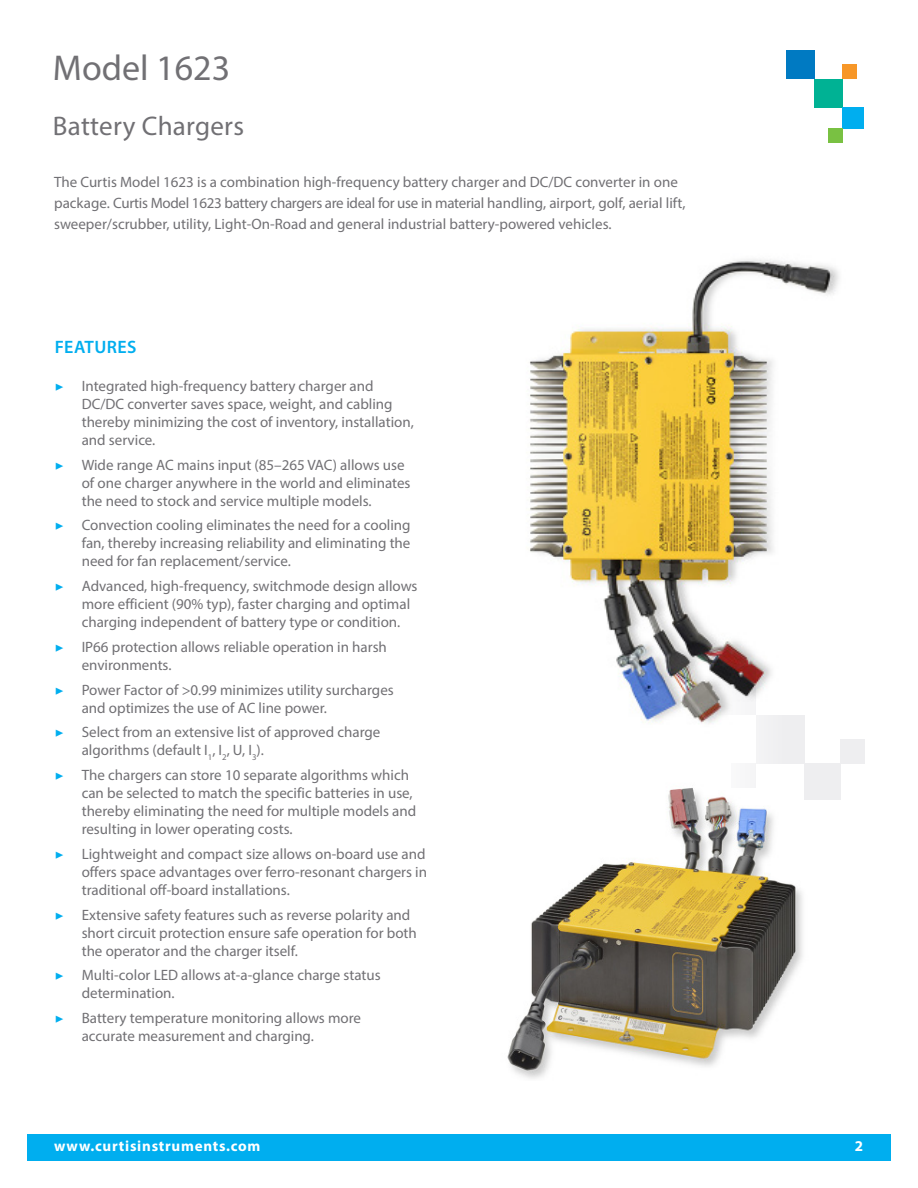
<style>
.page{position:relative;width:918px;height:1188px;background:#fff}
.page>*{position:absolute;margin:0;border:0;box-sizing:border-box;transform-origin:0 0}
.t1{font:36px "Myriad Pro";color:#717074}
.t2{font:27px "Myriad Pro";letter-spacing:.01em;color:#717074}
.t3{font:600 18px "Myriad Pro";letter-spacing:.025em;color:#00aeef}
.t4{font:15px/18px "Myriad Pro";color:#717074}
.t5{font:700 15px "Myriad Pro";letter-spacing:.05em;color:#fff}
.s1{font-family:"Minion Pro";color:#00aeef}
</style>
<div class="page">
<div style="left:27px;top:1134px;width:864px;height:27px;background:#00aeef"></div>
<div style="left:756px;top:715px;width:48px;height:48px;background:#eeeef0"></div>
<div style="left:804px;top:763px;width:37px;height:37px;background:#eeeef0"></div>
<div style="left:732px;top:763px;width:24px;height:25px;background:#f7f7f8"></div>
<div style="left:841px;top:739px;width:24px;height:24px;background:#eeeef0"></div>
<div style="left:786px;top:51px;width:29px;height:28px;background:#007ac2"></div>
<div style="left:815px;top:79px;width:28px;height:28px;background:#00b294"></div>
<div style="left:843px;top:107px;width:21px;height:21px;background:#00aeef"></div>
<div style="left:843px;top:65px;width:14px;height:14px;background:#f79728"></div>
<div style="left:829px;top:128px;width:14px;height:14px;background:#79c142"></div>
<img style="left:529px;top:259px;width:310px;height:474px">
<img style="left:507px;top:788px;width:296px;height:291px">
<h1 class="t1" style="left:53px;top:46px;width:179px">Model 1623</h1>
<h2 class="t2" style="left:53px;top:110px;width:193px">Battery Chargers</h2>
<p class="t4" style="left:54px;top:171px;width:633px;line-height:21px">The Curtis Model 1623 is a combination high-frequency battery charger and DC/DC converter in one package. Curtis Model 1623 battery chargers are ideal for use in material handling, airport, golf, aerial lift, sweeper/scrubber, utility, Light-On-Road and general industrial battery-powered vehicles.</p>
<p class="t3" style="left:55px;top:335px;width:83px">FEATURES</p>
<p class="t4" style="left:82px;top:377px;width:334px;text-indent:-27px"><span class="s1">▶</span> Integrated high-frequency battery charger and DC/DC converter saves space, weight, and cabling thereby minimizing the cost of inventory, installation, and service.</p>
<p class="t4" style="left:82px;top:455px;width:330px;text-indent:-27px"><span class="s1">▶</span> Wide range AC mains input (85–265 VAC) allows use of one charger anywhere in the world and eliminates the need to stock and service multiple models.</p>
<p class="t4" style="left:82px;top:516px;width:330px;text-align:justify;text-indent:-27px"><span class="s1">▶</span> Convection cooling eliminates the need for a cooling fan, thereby increasing reliability and eliminating the need for fan replacement/service.</p>
<p class="t4" style="left:82px;top:577px;width:337px;text-indent:-27px"><span class="s1">▶</span> Advanced, high-frequency, switchmode design allows more efficient (90% typ), faster charging and optimal charging independent of battery type or condition.</p>
<p class="t4" style="left:82px;top:638px;width:307px;text-indent:-27px"><span class="s1">▶</span> IP66 protection allows reliable operation in harsh environments.</p>
<p class="t4" style="left:82px;top:680px;width:314px;text-indent:-27px"><span class="s1">▶</span> Power Factor of &gt;0.99 minimizes utility surcharges and optimizes the use of AC line power.</p>
<p class="t4" style="left:82px;top:723px;width:300px;text-indent:-27px"><span class="s1">▶</span> Select from an extensive list of approved charge algorithms (default I<sub>1</sub>, I<sub>2</sub>, U, I<sub>3</sub>).</p>
<p class="t4" style="left:82px;top:766px;width:336px;text-indent:-27px"><span class="s1">▶</span> The chargers can store 10 separate algorithms which can be selected to match the specific batteries in use, thereby eliminating the need for multiple models and resulting in lower operating costs.</p>
<p class="t4" style="left:82px;top:845px;width:347px;text-align:justify;text-indent:-27px"><span class="s1">▶</span> Lightweight and compact size allows on-board use and offers space advantages over ferro-resonant chargers in traditional off-board installations.</p>
<p class="t4" style="left:82px;top:905px;width:337px;text-indent:-27px"><span class="s1">▶</span> Extensive safety features such as reverse polarity and short circuit protection ensure safe operation for both the operator and the charger itself.</p>
<p class="t4" style="left:82px;top:966px;width:301px;text-indent:-27px"><span class="s1">▶</span> Multi-color LED allows at-a-glance charge status determination.</p>
<p class="t4" style="left:82px;top:1009px;width:281px;text-indent:-27px"><span class="s1">▶</span> Battery temperature monitoring allows more accurate measurement and charging.</p>
<p class="t5" style="left:54px;top:1137px;width:208px">www.curtisinstruments.com</p>
<p class="t5" style="left:855px;top:1137px;width:10px">2</p>
</div>
